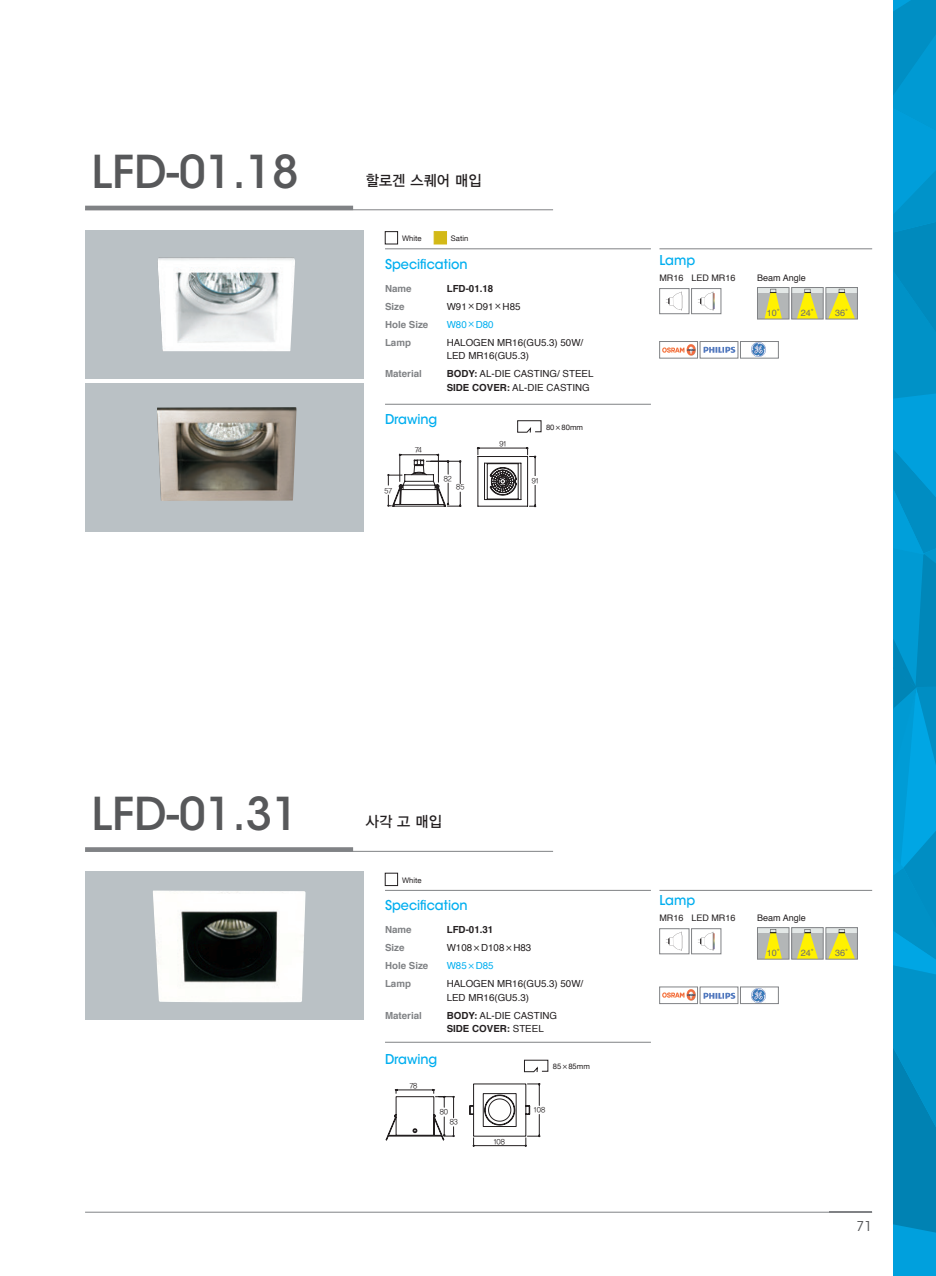
<style>
.page{position:relative;width:936px;height:1276px;background:#fff}
.page>*{position:absolute;margin:0;border:0;box-sizing:border-box;transform-origin:0 0}
.t1{font:500 45px "ITC Avant Garde Std";color:#57585a}
.t2{font:15px "YDVYGO13";letter-spacing:.005em;color:#231f20;scale:.95 1}
.본문_제목{font:500 13.5px "ITC Avant Garde Std";color:#00aeef;scale:.95 1}
.t3{font:13.5px "ITC Avant Garde Std";color:#57585a}
.본문1-2{font:9.75px "Helvetica";color:#231f20}
.본문1{font:700 9.75px "Helvetica";color:#808285}
.본문1-2-2{font:700 9.75px "Helvetica";color:#231f20}
.본문1-2-3{font:9.75px "Helvetica";color:#00aeef}
.본문1-2-4{font:9px "Helvetica";color:#231f20}
.본문1-2-5{font:9px "Helvetica";color:#6c6d70}
.t4{font:7.65px "Helvetica Neue";color:#231f20}
.t5{font:7.5px "YDVYGO12";color:#231f20}
.s1{font-family:"YDVYGO13"}
.s2{font-weight:700}
.s3{font-weight:400}
</style>
<div class="page">
<hr style="left:385px;top:248px;width:266px;height:1px;background:#808285">
<hr style="left:385px;top:890px;width:266px;height:1px;background:#808285">
<hr style="left:385px;top:404px;width:266px;height:1px;background:#808285">
<hr style="left:385px;top:1042px;width:266px;height:1px;background:#808285">
<div style="left:385px;top:231px;width:13px;height:13px;border:1px solid #231f20"></div>
<div style="left:385px;top:873px;width:13px;height:12px;border:1px solid #231f20"></div>
<hr style="left:85px;top:209px;width:468px;height:1px;background:#808285">
<hr style="left:85px;top:851px;width:468px;height:1px;background:#808285">
<hr style="left:85px;top:206px;width:268px;height:4px;background:#808285">
<svg style="left:85px;top:847px;width:268px;height:4px"></svg>
<svg style="left:517px;top:420px;width:24px;height:13px"></svg>
<svg style="left:524px;top:1059px;width:24px;height:13px"></svg>
<div style="left:434px;top:231px;width:12px;height:13px;background:#d3b917;border:1px solid #d3b917"></div>
<svg style="left:469px;top:1083px;width:71px;height:64px"></svg>
<hr style="left:659px;top:890px;width:213px;height:1px;background:#808285">
<hr style="left:659px;top:248px;width:213px;height:1px;background:#808285">
<img style="left:662px;top:344px;width:33px;height:11px">
<div style="left:659px;top:341px;width:38px;height:17px;border:1px solid #808285"></div>
<img style="left:703px;top:346px;width:33px;height:7px">
<div style="left:699px;top:341px;width:39px;height:17px;border:1px solid #808285"></div>
<img style="left:752px;top:343px;width:13px;height:13px">
<div style="left:740px;top:341px;width:38px;height:17px;border:1px solid #808285"></div>
<img style="left:662px;top:990px;width:33px;height:11px">
<div style="left:659px;top:986px;width:38px;height:17px;border:1px solid #808285"></div>
<img style="left:703px;top:992px;width:33px;height:7px">
<div style="left:699px;top:986px;width:39px;height:17px;border:1px solid #808285"></div>
<img style="left:752px;top:988px;width:13px;height:13px">
<div style="left:740px;top:986px;width:38px;height:17px;border:1px solid #808285"></div>
<div style="left:659px;top:928px;width:30px;height:26px;border:1px solid #808285"></div>
<div style="left:757px;top:927px;width:32px;height:32px;background:#b3b6b7"></div>
<div style="left:757px;top:927px;width:32px;height:5px;background:#e2e7e6"></div>
<svg style="left:764px;top:929px;width:18px;height:28px"></svg>
<div style="left:757px;top:927px;width:32px;height:32px;border:1px solid #808285"></div>
<div style="left:791px;top:927px;width:32px;height:32px;background:#b3b6b7"></div>
<div style="left:791px;top:927px;width:32px;height:5px;background:#e2e7e6"></div>
<svg style="left:796px;top:929px;width:22px;height:28px"></svg>
<div style="left:791px;top:927px;width:32px;height:32px;border:1px solid #808285"></div>
<div style="left:825px;top:927px;width:32px;height:32px;background:#b3b6b7"></div>
<div style="left:825px;top:927px;width:32px;height:5px;background:#e2e7e6"></div>
<svg style="left:828px;top:929px;width:27px;height:28px"></svg>
<div style="left:825px;top:927px;width:32px;height:32px;border:1px solid #808285"></div>
<svg style="left:666px;top:931px;width:17px;height:20px"></svg>
<div style="left:691px;top:928px;width:30px;height:26px;border:1px solid #808285"></div>
<svg style="left:698px;top:932px;width:16px;height:18px"></svg>
<div style="left:659px;top:288px;width:30px;height:26px;border:1px solid #808285"></div>
<div style="left:757px;top:287px;width:32px;height:32px;background:#b3b6b7"></div>
<div style="left:757px;top:287px;width:32px;height:5px;background:#e2e7e6"></div>
<svg style="left:764px;top:289px;width:18px;height:28px"></svg>
<div style="left:757px;top:287px;width:32px;height:32px;border:1px solid #808285"></div>
<div style="left:791px;top:287px;width:32px;height:32px;background:#b3b6b7"></div>
<div style="left:791px;top:287px;width:32px;height:5px;background:#e2e7e6"></div>
<svg style="left:796px;top:289px;width:22px;height:28px"></svg>
<div style="left:791px;top:287px;width:32px;height:32px;border:1px solid #808285"></div>
<div style="left:825px;top:287px;width:32px;height:32px;background:#b3b6b7"></div>
<div style="left:825px;top:287px;width:32px;height:5px;background:#e2e7e6"></div>
<svg style="left:828px;top:289px;width:27px;height:28px"></svg>
<div style="left:825px;top:287px;width:32px;height:32px;border:1px solid #808285"></div>
<svg style="left:666px;top:291px;width:17px;height:20px"></svg>
<div style="left:691px;top:288px;width:30px;height:26px;border:1px solid #808285"></div>
<svg style="left:698px;top:292px;width:16px;height:18px"></svg>
<div style="left:85px;top:230px;width:279px;height:148px;background:#bac1c5"></div>
<img style="left:158px;top:257px;width:137px;height:94px">
<div style="left:85px;top:871px;width:279px;height:149px;background:#bac1c5"></div>
<img style="left:153px;top:890px;width:152px;height:112px">
<div style="left:85px;top:383px;width:279px;height:148px;background:#bac1c5"></div>
<img style="left:157px;top:407px;width:139px;height:94px">
<svg style="left:477px;top:447px;width:59px;height:60px"></svg>
<svg style="left:387px;top:453px;width:74px;height:54px"></svg>
<svg style="left:385px;top:1089px;width:70px;height:51px"></svg>
<hr style="left:85px;top:1212px;width:787px;height:1px;background:#808285">
<hr style="left:829px;top:1211px;width:43px;height:1px;background:#808285">
<svg style="left:893px;top:0;width:42px;height:1276px;background:#0094cb"></svg>
<p class="t1" style="left:91px;top:144px;width:209px">LFD-01.18</p>
<p class="t2" style="left:366px;top:171px;width:123px">할로겐 스퀘어 매입</p>
<p class="t4" style="left:402px;top:233px;width:21px">White</p>
<p class="t4" style="left:451px;top:233px;width:19px">Satin</p>
<p class="본문_제목" style="left:385px;top:255px;width:88px">Specification</p>
<p class="본문1" style="left:385px;top:280px;width:28px">Name</p>
<p class="본문1" style="left:385px;top:298px;width:21px">Size</p>
<p class="본문1" style="left:385px;top:316px;width:45px">Hole Size</p>
<p class="본문1" style="left:385px;top:334px;width:28px">Lamp</p>
<p class="본문1" style="left:385px;top:366px;width:38px">Material</p>
<p class="본문_제목" style="left:385px;top:411px;width:57px">Drawing</p>
<p class="t5" style="left:415px;top:445px;width:8px">74</p>
<p class="본문1-2-2" style="left:446px;top:280px;width:48px">LFD-01.18</p>
<p class="본문1-2" style="left:446px;top:299px;width:75px">W91<span class="s1">×</span>D91<span class="s1">×</span>H85</p>
<p class="본문1-2-3" style="left:446px;top:317px;width:48px">W80<span class="s1">×</span>D80</p>
<p class="본문1-2" style="left:446px;top:335px;width:138px">HALOGEN MR16(GU5.3) 50W/</p>
<p class="본문1-2" style="left:446px;top:348px;width:84px">LED MR16(GU5.3)</p>
<p class="본문1-2" style="left:446px;top:366px;width:148px"><span class="s2">BODY:</span> AL-DIE CASTING/ STEEL</p>
<p class="본문1-2" style="left:446px;top:380px;width:145px"><span class="s2">SIDE COVER:</span> AL-DIE CASTING</p>
<p class="t5" style="left:499px;top:440px;width:8px">91</p>
<p class="t4" style="left:546px;top:421px;width:39px">80<span class="s1">×</span>80mm</p>
<p class="t5" style="left:384px;top:486px;width:9px">57</p>
<p class="t5" style="left:444px;top:474px;width:9px">82</p>
<p class="t5" style="left:456px;top:483px;width:10px">85</p>
<p class="t5" style="left:532px;top:476px;width:8px">91</p>
<p class="본문_제목" style="left:659px;top:251px;width:39px">Lamp</p>
<p class="본문1-2-4" style="left:659px;top:271px;width:26px">MR16</p>
<p class="본문1-2-4" style="left:691px;top:271px;width:46px">LED MR16</p>
<p class="본문1-2-4" style="left:757px;top:271px;width:50px">Beam Angle</p>
<p class="본문1-2-5" style="left:766px;top:306px;width:15px">10˚</p>
<p class="본문1-2-5" style="left:800px;top:306px;width:15px">24˚</p>
<p class="본문1-2-5" style="left:835px;top:306px;width:15px">36˚</p>
<p class="t1" style="left:91px;top:785px;width:209px">LFD-01.31</p>
<p class="t2" style="left:366px;top:813px;width:81px">사각 고 매입</p>
<p class="t4" style="left:402px;top:874px;width:21px">White</p>
<p class="본문_제목" style="left:385px;top:897px;width:88px">Specification</p>
<p class="본문1" style="left:385px;top:922px;width:28px">Name</p>
<p class="본문1" style="left:385px;top:940px;width:21px">Size</p>
<p class="본문1" style="left:385px;top:958px;width:45px">Hole Size</p>
<p class="본문1" style="left:385px;top:976px;width:28px">Lamp</p>
<p class="본문1" style="left:385px;top:1007px;width:38px">Material</p>
<p class="본문_제목" style="left:385px;top:1050px;width:57px">Drawing</p>
<p class="t5" style="left:409px;top:1081px;width:9px">78</p>
<p class="본문1-2-2" style="left:446px;top:922px;width:48px">LFD-01.31</p>
<p class="본문1-2" style="left:446px;top:940px;width:86px">W108<span class="s1">×</span>D108<span class="s1">×</span>H83</p>
<p class="본문1-2-3" style="left:446px;top:958px;width:48px">W85<span class="s1">×</span>D85</p>
<p class="본문1-2" style="left:446px;top:976px;width:138px">HALOGEN MR16(GU5.3) 50W/</p>
<p class="본문1-2" style="left:446px;top:989px;width:84px">LED MR16(GU5.3)</p>
<p class="본문1-2" style="left:446px;top:1007px;width:112px"><span class="s2">BODY:</span> AL-DIE CASTING</p>
<p class="본문1-2-2" style="left:446px;top:1021px;width:98px">SIDE COVER: <span class="s3">STEEL</span></p>
<p class="t4" style="left:552px;top:1061px;width:39px">85<span class="s1">×</span>85mm</p>
<p class="t5" style="left:440px;top:1107px;width:10px">80</p>
<p class="t5" style="left:450px;top:1117px;width:10px">83</p>
<p class="t5" style="left:493px;top:1137px;width:13px">108</p>
<p class="t5" style="left:534px;top:1105px;width:13px">108</p>
<p class="본문_제목" style="left:659px;top:891px;width:39px">Lamp</p>
<p class="본문1-2-4" style="left:659px;top:911px;width:26px">MR16</p>
<p class="본문1-2-4" style="left:691px;top:911px;width:46px">LED MR16</p>
<p class="본문1-2-4" style="left:757px;top:911px;width:50px">Beam Angle</p>
<p class="본문1-2-5" style="left:766px;top:946px;width:15px">10˚</p>
<p class="본문1-2-5" style="left:800px;top:946px;width:15px">24˚</p>
<p class="본문1-2-5" style="left:835px;top:946px;width:15px">36˚</p>
<h3 class="t3" style="left:856px;top:1218px;width:17px">71</h3>
</div>
